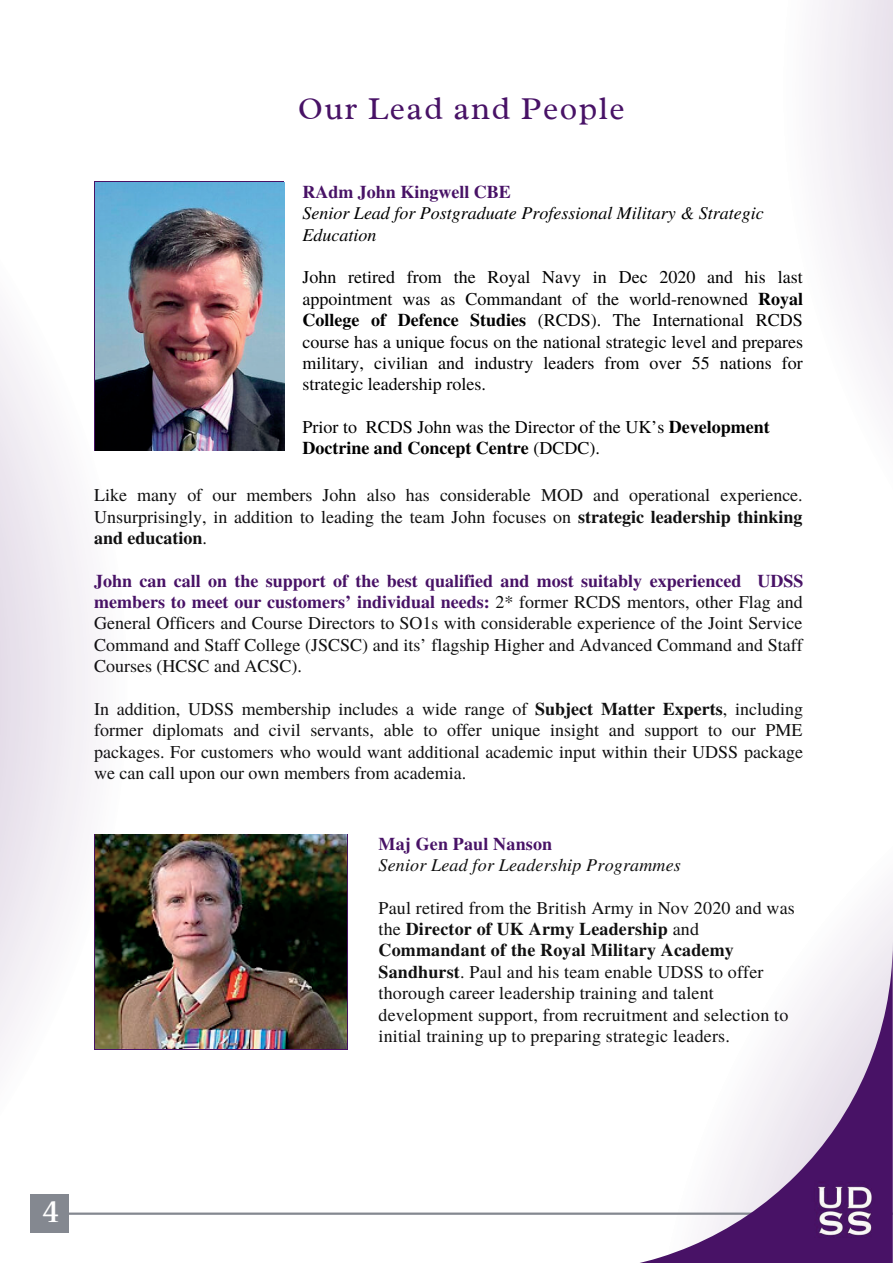
<style>
.page{position:relative;width:893px;height:1264px;background:#fff}
.page>*{position:absolute;margin:0;border:0;box-sizing:border-box;transform-origin:0 0}
.t1{font:36.9px "Radley";color:#fff}
.t2{font:32.25px "Radley";letter-spacing:.05em;color:#481266}
.t3{font:18px/21.3px "Te X Gyre Termes";letter-spacing:.01em;color:#101010;text-align:justify}
.t4{font:18px/21.3px "Te X Gyre Termes";color:#000;text-align:justify}
.t5{font:italic 18px/21.3px "Te X Gyre Termes";color:#000}
.t6{font:700 18px "Te X Gyre Termes";color:#481266}
.t7{font:italic 18px "Te X Gyre Termes";letter-spacing:.01em;color:#101010}
.s1{font-weight:700}
.s2{font-weight:700;color:#481266}
</style>
<div class="page">
<img style="left:128px;top:834px;width:218px;height:214px">
<div style="left:851px;top:895px;width:41px;height:47px;background:#f7f4f8"></div>
<hr style="left:69px;top:1212px;width:823px;height:2px;background:#848890">
<svg style="left:562px;top:942px;width:330px;height:320px"></svg>
<img style="left:809px;top:1178px;width:71px;height:68px">
<img style="left:128px;top:183px;width:156px;height:267px">
<svg style="left:0;top:181px;width:128px;height:1052px"></svg>
<svg style="left:817px;top:0;width:75px;height:416px;fill:#f3f0f5"></svg>
<h2 class="t2" style="left:298px;top:88px;width:328px">Our Lead and People</h2>
<p class="t6" style="left:302px;top:178px;width:210px">RAdm John Kingwell CBE</p>
<p class="t5" style="left:302px;top:201px;width:463px">Senior Lead for Postgraduate Professional Military &amp; Strategic<br>Education</p>
<p class="t4" style="left:302px;top:266px;width:502px">John retired from the Royal Navy in Dec 2020 and his last appointment was as Commandant of the world-renowned <span class="s1">Royal College of Defence Studies</span> (RCDS). The International RCDS course has a unique focus on the national strategic level and prepares military, civilian and industry leaders from over 55 nations for strategic leadership roles.</p>
<p class="t4" style="left:302px;top:415px;width:469px">Prior to RCDS John was the Director of the UK’s <span class="s1">Development<br>Doctrine and Concept Centre</span> (DCDC).</p>
<p class="t3" style="left:94px;top:483px;width:710px">Like many of our members John also has considerable MOD and operational experience.<br>Unsurprisingly, in addition to leading the team John focuses on <span class="s1">strategic leadership thinking and education</span>.</p>
<p class="t3" style="left:94px;top:569px;width:710px"><span class="s2">John can call on the support of the best qualified and most suitably experienced UDSS members to meet our customers’ individual needs:</span> 2* former RCDS mentors, other Flag and General Officers and Course Directors to SO1s with considerable experience of the Joint Service Command and Staff College (JSCSC) and its’ flagship Higher and Advanced Command and Staff Courses (HCSC and ACSC).</p>
<p class="t3" style="left:94px;top:697px;width:710px">In addition, UDSS membership includes a wide range of <span class="s1">Subject Matter Experts</span>, including former diplomats and civil servants, able to offer unique insight and support to our PME packages. For customers who would want additional academic input within their UDSS package we can call upon our own members from academia.</p>
<p class="t6" style="left:378px;top:829px;width:175px">Maj Gen Paul Nanson</p>
<p class="t7" style="left:378px;top:851px;width:304px">Senior Lead for Leadership Programmes</p>
<p class="t3" style="left:378px;top:896px;width:418px;text-align:left">Paul retired from the British Army in Nov 2020 and was the <span class="s1">Director of UK Army Leadership</span> and <span class="s1">Commandant of the Royal Military Academy Sandhurst</span>. Paul and his team enable UDSS to offer thorough career leadership training and talent development support, from recruitment and selection to initial training up to preparing strategic leaders.</p>
<h1 class="t1" style="left:42px;top:1182px;width:20px">4</h1>
</div>
